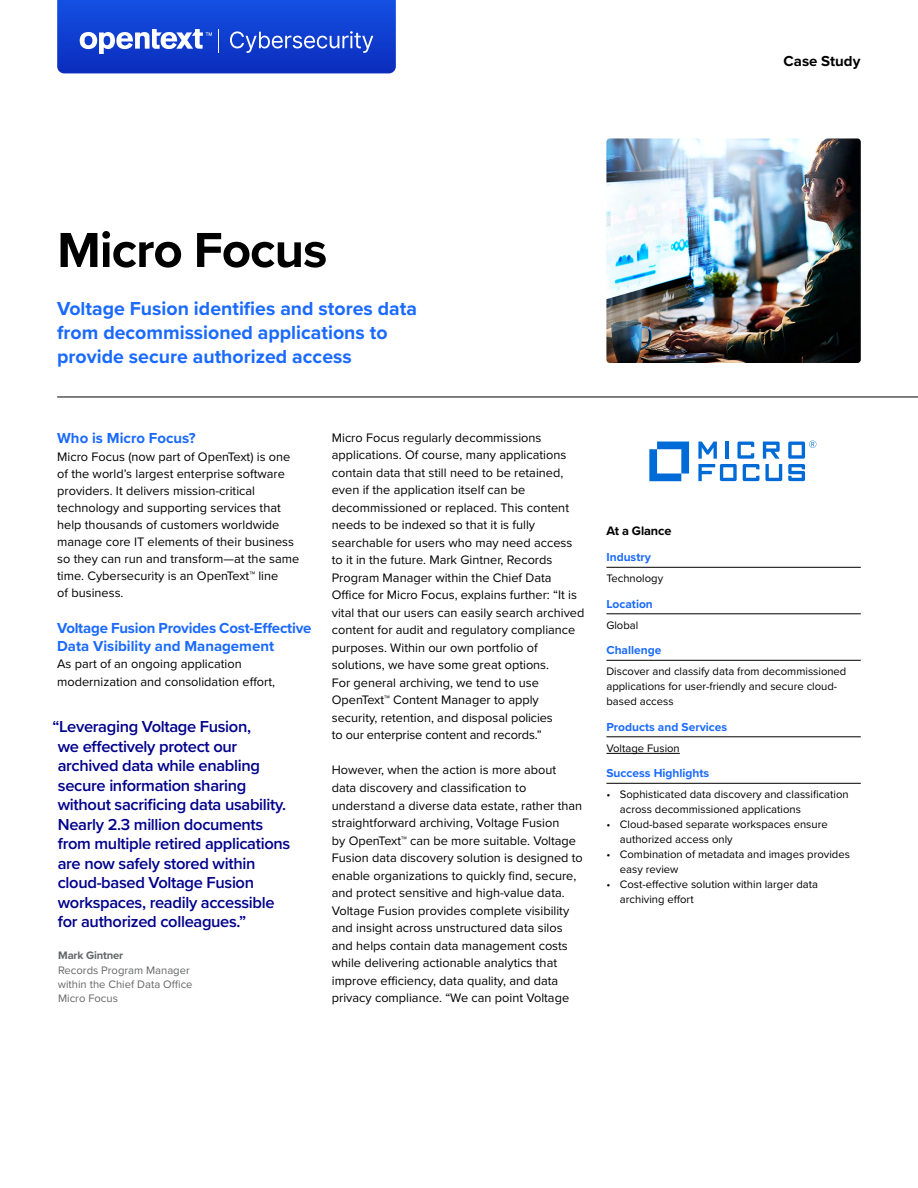
<style>
.page{position:relative;width:918px;height:1188px;background:#fff}
.page>*{position:absolute;margin:0;border:0;box-sizing:border-box;transform-origin:0 0}
.t1{font:700 51px "Proxima Nova";letter-spacing:-.02em;color:#000}
.Intro_13_16_Purple{font:700 19.5px/24px "Proxima Nova";color:#1a6aff}
.Pull_Quote{font:600 16.5px/19.5px "Proxima Nova";letter-spacing:-.02em;color:#00008b}
.Header_b_Level1{font:700 15px/18px "Proxima Nova";color:#1a6aff}
.Asset_Type{font:700 15px "Proxima Nova";color:#000}
.Body_c_8_5_11_5{font:12.75px/17.5px "Proxima Nova";color:#000}
.Sidebar_Header_B{font:700 12.75px "Proxima Nova";letter-spacing:-.01em;color:#000}
.Sidebar_Subhead{font:700 12px "Proxima Nova";color:#1a6aff}
.Body_d_7_5_10{font:11.25px/15px "Proxima Nova";color:#000}
.t2{font:11.25px/14.2px "Proxima Nova";color:#656668}
.t3{font:700 11.25px "Proxima Nova";letter-spacing:-.015em;color:#656668}
</style>
<div class="page">
<hr style="left:606px;top:567px;width:255px;height:1px;background:#000">
<hr style="left:606px;top:614px;width:255px;height:1px;background:#000">
<hr style="left:606px;top:660px;width:255px;height:1px;background:#000">
<hr style="left:606px;top:737px;width:255px;height:1px;background:#000">
<hr style="left:606px;top:753px;width:74px;height:1px;background:#000">
<hr style="left:606px;top:783px;width:255px;height:1px;background:#000">
<svg style="left:57px;top:0;width:339px;height:73px;background:#234ed3"></svg>
<hr style="left:57px;top:397px;width:861px;height:1px;background:#000">
<img style="left:606px;top:138px;width:255px;height:225px">
<svg style="left:649px;top:442px;width:40px;height:39px"></svg>
<svg style="left:698px;top:442px;width:84px;height:39px"></svg>
<svg style="left:788px;top:441px;width:28px;height:40px"></svg>
<p class="Asset_Type" style="left:784px;top:50px;width:78px">Case Study</p>
<h1 class="t1" style="left:57px;top:212px;width:272px">Micro Focus</h1>
<p class="Intro_13_16_Purple" style="left:57px;top:296px;width:361px">Voltage Fusion identifies and stores data from decommissioned applications to provide secure authorized access</p>
<p class="Header_b_Level1" style="left:57px;top:429px;width:140px">Who is Micro Focus?</p>
<p class="Body_c_8_5_11_5" style="left:57px;top:447px;width:244px;line-height:17.1px">Micro Focus (now part of OpenText) is one of the world’s largest enterprise software providers. It delivers mission-critical technology and supporting services that help thousands of customers worldwide manage core IT elements of their business so they can run and transform—at the same time. Cybersecurity is an OpenText™ line<br>of business.</p>
<p class="Header_b_Level1" style="left:57px;top:619px;width:256px">Voltage Fusion Provides Cost-Effective<br>Data Visibility and Management</p>
<p class="Body_c_8_5_11_5" style="left:57px;top:655px;width:219px">As part of an ongoing application modernization and consolidation effort,</p>
<p class="Pull_Quote" style="left:58px;top:716px;width:234px;text-indent:-5px">“Leveraging Voltage Fusion,<br>we effectively protect our archived data while enabling secure information sharing without sacrificing data usability.<br>Nearly 2.3 million documents from multiple retired applications are now safely stored within cloud-based Voltage Fusion workspaces, readily accessible for authorized colleagues.”</p>
<p class="t3" style="left:58px;top:947px;width:66px">Mark Gintner</p>
<p class="t2" style="left:58px;top:962px;width:136px">Records Program Manager within the Chief Data Office</p>
<p class="t2" style="left:58px;top:991px;width:61px">Micro Focus</p>
<p class="Body_c_8_5_11_5" style="left:332px;top:428px;width:254px">Micro Focus regularly decommissions applications. Of course, many applications contain data that still need to be retained, even if the application itself can be decommissioned or replaced. This content needs to be indexed so that it is fully searchable for users who may need access to it in the future. Mark Gintner, Records Program Manager within the Chief Data Office for Micro Focus, explains further: “It is vital that our users can easily search archived content for audit and regulatory compliance purposes. Within our own portfolio of solutions, we have some great options.<br>For general archiving, we tend to use OpenText™ Content Manager to apply security, retention, and disposal policies<br>to our enterprise content and records.”</p>
<p class="Body_c_8_5_11_5" style="left:332px;top:761px;width:253px">However, when the action is more about data discovery and classification to understand a diverse data estate, rather than straightforward archiving, Voltage Fusion<br>by OpenText™ can be more suitable. Voltage Fusion data discovery solution is designed to enable organizations to quickly find, secure, and protect sensitive and high-value data.<br>Voltage Fusion provides complete visibility and insight across unstructured data silos and helps contain data management costs while delivering actionable analytics that improve efficiency, data quality, and data privacy compliance. “We can point Voltage</p>
<p class="Sidebar_Header_B" style="left:606px;top:521px;width:67px">At a Glance</p>
<p class="Sidebar_Subhead" style="left:606px;top:548px;width:46px">Industry</p>
<p class="Body_d_7_5_10" style="left:606px;top:570px;width:58px">Technology</p>
<p class="Sidebar_Subhead" style="left:606px;top:595px;width:48px">Location</p>
<p class="Body_d_7_5_10" style="left:606px;top:617px;width:33px">Global</p>
<p class="Sidebar_Subhead" style="left:606px;top:641px;width:57px">Challenge</p>
<p class="Body_d_7_5_10" style="left:606px;top:663px;width:242px">Discover and classify data from decommissioned applications for user-friendly and secure cloud&shy;based access</p>
<p class="Sidebar_Subhead" style="left:606px;top:718px;width:122px">Products and Services</p>
<p class="Body_d_7_5_10" style="left:606px;top:740px;width:75px">Voltage Fusion</p>
<p class="Sidebar_Subhead" style="left:606px;top:764px;width:104px">Success Highlights</p>
<p class="Body_d_7_5_10" style="left:620px;top:786px;width:230px;text-indent:-14px">• Sophisticated data discovery and classification across decommissioned applications</p>
<p class="Body_d_7_5_10" style="left:620px;top:816px;width:209px;text-indent:-14px">• Cloud-based separate workspaces ensure authorized access only</p>
<p class="Body_d_7_5_10" style="left:620px;top:846px;width:232px;text-indent:-14px">• Combination of metadata and images provides easy review</p>
<p class="Body_d_7_5_10" style="left:620px;top:876px;width:200px;text-indent:-14px">• Cost-effective solution within larger data archiving effort</p>
</div>
